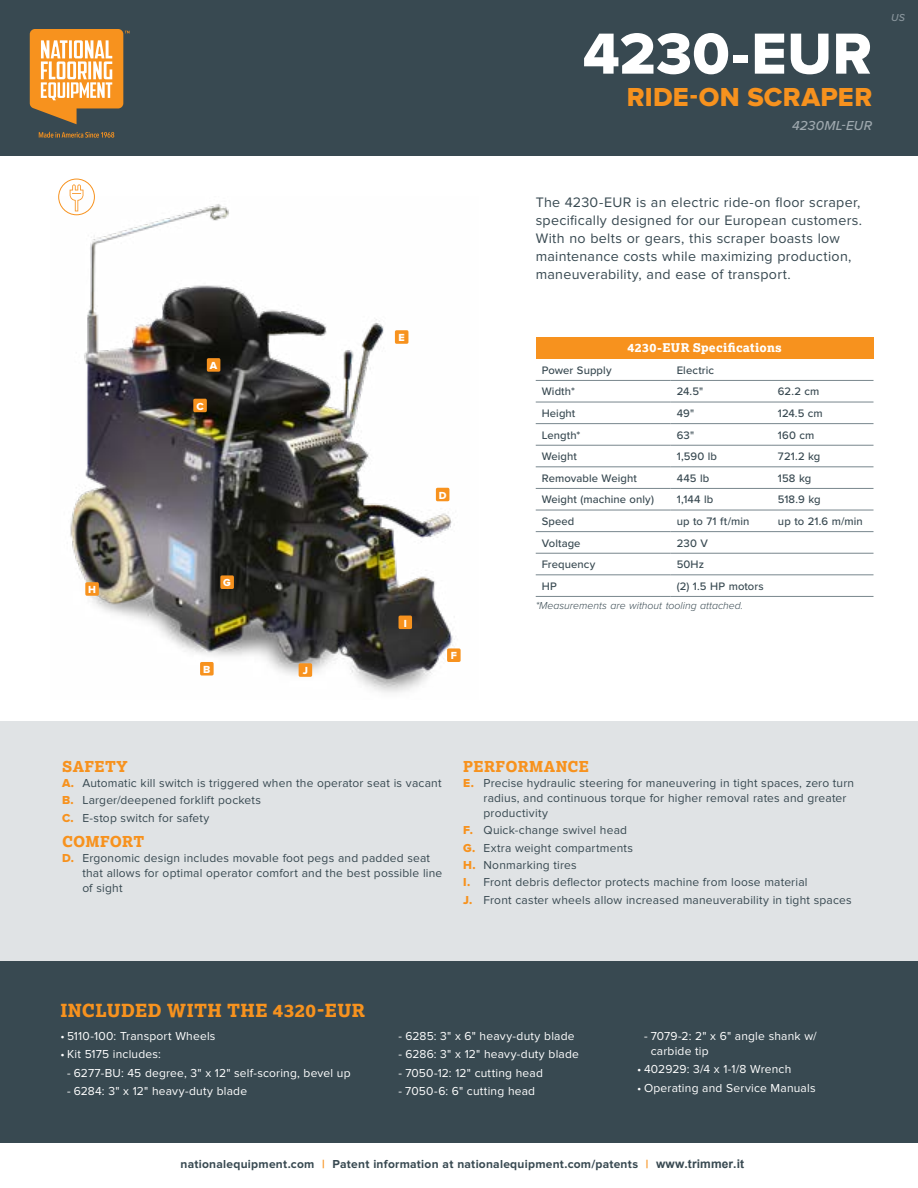
<style>
.page{position:relative;width:918px;height:1188px;background:#fff}
.page>*{position:absolute;margin:0;border:0;box-sizing:border-box;transform-origin:0 0}
.t1{font:60px "Proxima Nova Extrabld";letter-spacing:.005em;color:#fff}
.t2{font:27px "Proxima Nova Extrabld";letter-spacing:.01em;color:#f7921e}
.t3{font:800 18px "Lexia";letter-spacing:.025em;color:#f7921e}
.t4{font:800 15px "Lexia";letter-spacing:.02em;color:#f7921e}
.t5{font:14.25px/18px "Proxima Nova";letter-spacing:.02em;color:#384951}
.t6{font:italic 500 13.5px "Proxima Nova";letter-spacing:.025em;color:#9ea8ae}
.t7{font:12px/17.4px "Proxima Nova";letter-spacing:.015em;color:#384951}
.t8{font:12px/15px "Proxima Nova";letter-spacing:.015em;color:#fff}
.t9{font:700 12px "Proxima Nova";letter-spacing:.02em;color:#384951}
.t10{font:800 12px "Lexia";letter-spacing:.025em;color:#fff}
.t11{font:500 11.25px "Proxima Nova";letter-spacing:.005em;color:#384951}
.t12{font:10.65px "Proxima Nova Extrabld";color:#fff}
.t13{font:italic 300 10.5px "Proxima Nova";color:#384951}
.t14{font:italic 500 10.5px "Proxima Nova";color:#8a969d}
.s1{font-family:"Proxima Nova Extrabld";color:#f7921e}
.s2{color:#f7921e}
.s3{font-family:"Arial"}
</style>
<div class="page">
<div style="left:0;top:0;width:918px;height:156px;background:#384951"></div>
<div style="left:0;top:722px;width:918px;height:391px;background:#e0e3e5"></div>
<div style="left:0;top:961px;width:918px;height:182px;background:#384951"></div>
<svg style="left:39px;top:132px;width:75px;height:6px"></svg>
<svg style="left:30px;top:29px;width:100px;height:95px"></svg>
<img style="left:70px;top:204px;width:383px;height:489px">
<div style="left:207px;top:358px;width:13px;height:14px;background:#f7921e;border-radius:2px"></div>
<div style="left:200px;top:662px;width:14px;height:14px;background:#f7921e;border-radius:2px"></div>
<div style="left:193px;top:399px;width:14px;height:13px;background:#f7921e;border-radius:2px"></div>
<div style="left:447px;top:648px;width:14px;height:14px;background:#f7921e;border-radius:2px"></div>
<div style="left:436px;top:488px;width:13px;height:13px;background:#f7921e;border-radius:2px"></div>
<div style="left:220px;top:575px;width:14px;height:14px;background:#f7921e;border-radius:2px"></div>
<div style="left:85px;top:582px;width:14px;height:14px;background:#f7921e;border-radius:2px"></div>
<div style="left:399px;top:616px;width:13px;height:13px;background:#f7921e;border-radius:2px"></div>
<div style="left:299px;top:663px;width:13px;height:14px;background:#f7921e;border-radius:2px"></div>
<div style="left:395px;top:330px;width:13px;height:14px;background:#f7921e;border-radius:2px"></div>
<div style="left:536px;top:337px;width:338px;height:22px;background:#f7921e"></div>
<hr style="left:536px;top:402px;width:135px;height:1px;background:#78868d">
<hr style="left:671px;top:402px;width:101px;height:1px;background:#78868d">
<hr style="left:772px;top:402px;width:102px;height:1px;background:#78868d">
<hr style="left:536px;top:423px;width:135px;height:1px;background:#78868d">
<hr style="left:671px;top:423px;width:101px;height:1px;background:#78868d">
<hr style="left:772px;top:423px;width:102px;height:1px;background:#78868d">
<hr style="left:536px;top:445px;width:135px;height:1px;background:#78868d">
<hr style="left:671px;top:445px;width:101px;height:1px;background:#78868d">
<hr style="left:772px;top:445px;width:102px;height:1px;background:#78868d">
<hr style="left:536px;top:467px;width:135px;height:1px;background:#78868d">
<hr style="left:671px;top:467px;width:101px;height:1px;background:#78868d">
<hr style="left:772px;top:467px;width:102px;height:1px;background:#78868d">
<hr style="left:536px;top:488px;width:135px;height:1px;background:#78868d">
<hr style="left:671px;top:488px;width:101px;height:1px;background:#78868d">
<hr style="left:772px;top:488px;width:102px;height:1px;background:#78868d">
<hr style="left:536px;top:510px;width:135px;height:1px;background:#78868d">
<hr style="left:671px;top:510px;width:101px;height:1px;background:#78868d">
<hr style="left:772px;top:510px;width:102px;height:1px;background:#78868d">
<hr style="left:536px;top:531px;width:135px;height:1px;background:#78868d">
<hr style="left:671px;top:531px;width:101px;height:1px;background:#78868d">
<hr style="left:772px;top:531px;width:102px;height:1px;background:#78868d">
<hr style="left:536px;top:553px;width:135px;height:1px;background:#78868d">
<hr style="left:671px;top:553px;width:101px;height:1px;background:#78868d">
<hr style="left:772px;top:553px;width:102px;height:1px;background:#78868d">
<hr style="left:536px;top:575px;width:135px;height:1px;background:#78868d">
<hr style="left:671px;top:575px;width:101px;height:1px;background:#78868d">
<hr style="left:772px;top:575px;width:102px;height:1px;background:#78868d">
<hr style="left:536px;top:596px;width:135px;height:1px;background:#78868d">
<hr style="left:671px;top:596px;width:101px;height:1px;background:#78868d">
<hr style="left:772px;top:596px;width:102px;height:1px;background:#78868d">
<hr style="left:536px;top:380px;width:135px;height:1px;background:#78868d">
<hr style="left:671px;top:380px;width:101px;height:1px;background:#78868d">
<hr style="left:772px;top:380px;width:102px;height:1px;background:#78868d">
<svg style="left:58px;top:179px;width:37px;height:36px"></svg>
<p class="t12" style="left:88px;top:583px;width:9px">H</p>
<p class="t12" style="left:210px;top:359px;width:9px">A</p>
<p class="t12" style="left:196px;top:400px;width:9px">C</p>
<p class="t12" style="left:223px;top:577px;width:9px">G</p>
<p class="t12" style="left:203px;top:663px;width:9px">B</p>
<p class="t12" style="left:303px;top:665px;width:7px">J</p>
<p class="t12" style="left:399px;top:332px;width:8px">E</p>
<p class="t12" style="left:439px;top:489px;width:9px">D</p>
<p class="t12" style="left:404px;top:617px;width:5px">I</p>
<p class="t12" style="left:451px;top:650px;width:8px">F</p>
<h1 class="t1" style="left:583px;top:19px;width:291px">4230-EUR</h1>
<h2 class="t2" style="left:627px;top:82px;width:247px">RIDE-ON SCRAPER</h2>
<p class="t6" style="left:792px;top:117px;width:82px">4230ML-EUR</p>
<p class="t14" style="left:891px;top:11px;width:15px">US</p>
<p class="t5" style="left:536px;top:193px;width:328px">The 4230-EUR is an electric ride-on floor scraper, specifically designed for our European customers.<br>With no belts or gears, this scraper boasts low maintenance costs while maximizing production, maneuverability, and ease of transport.</p>
<p class="t10" style="left:627px;top:340px;width:156px">4230-EUR Specifications</p>
<p class="t11" style="left:542px;top:363px;width:71px">Power Supply</p>
<p class="t11" style="left:677px;top:363px;width:39px">Electric</p>
<p class="t11" style="left:542px;top:385px;width:35px">Width*</p>
<p class="t11" style="left:677px;top:385px;width:28px">24.5"</p>
<p class="t11" style="left:778px;top:385px;width:43px">62.2 cm</p>
<p class="t11" style="left:542px;top:406px;width:35px">Height</p>
<p class="t11" style="left:677px;top:406px;width:19px">49"</p>
<p class="t11" style="left:778px;top:406px;width:46px">124.5 cm</p>
<p class="t11" style="left:542px;top:428px;width:40px">Length*</p>
<p class="t11" style="left:677px;top:428px;width:19px">63"</p>
<p class="t11" style="left:778px;top:428px;width:38px">160 cm</p>
<p class="t11" style="left:542px;top:450px;width:37px">Weight</p>
<p class="t11" style="left:677px;top:450px;width:42px">1,590 lb</p>
<p class="t11" style="left:778px;top:450px;width:44px">721.2 kg</p>
<p class="t11" style="left:542px;top:471px;width:97px">Removable Weight</p>
<p class="t11" style="left:677px;top:471px;width:34px">445 lb</p>
<p class="t11" style="left:778px;top:471px;width:35px">158 kg</p>
<p class="t11" style="left:542px;top:493px;width:114px">Weight (machine only)</p>
<p class="t11" style="left:677px;top:493px;width:38px">1,144 lb</p>
<p class="t11" style="left:778px;top:493px;width:44px">518.9 kg</p>
<p class="t11" style="left:542px;top:514px;width:34px">Speed</p>
<p class="t11" style="left:677px;top:514px;width:74px">up to 71 ft/min</p>
<p class="t11" style="left:778px;top:514px;width:86px">up to 21.6 m/min</p>
<p class="t11" style="left:542px;top:536px;width:40px">Voltage</p>
<p class="t11" style="left:677px;top:536px;width:33px">230 V</p>
<p class="t11" style="left:542px;top:558px;width:55px">Frequency</p>
<p class="t11" style="left:677px;top:558px;width:29px">50Hz</p>
<p class="t11" style="left:542px;top:579px;width:17px">HP</p>
<p class="t11" style="left:677px;top:579px;width:88px">(2) 1.5 HP motors</p>
<p class="t13" style="left:536px;top:600px;width:209px">*Measurements are without tooling attached.</p>
<p class="t4" style="left:62px;top:757px;width:67px">SAFETY</p>
<p class="t7" style="left:62px;top:774px;width:381px"><span class="s1">A.</span> Automatic kill switch is triggered when the operator seat is vacant<br><span class="s1">B.</span> Larger/deepened forklift pockets<br><span class="s1">C.</span> E-stop switch for safety</p>
<p class="t4" style="left:62px;top:831px;width:84px">COMFORT</p>
<p class="t7" style="left:82px;top:850px;width:362px;line-height:15px;text-indent:-20px"><span class="s1">D.</span> Ergonomic design includes movable foot pegs and padded seat that allows for optimal operator comfort and the best possible line of sight</p>
<p class="t4" style="left:463px;top:757px;width:127px">PERFORMANCE</p>
<p class="t7" style="left:484px;top:775px;width:372px;line-height:15px;text-indent:-20px"><span class="s1">E.</span> Precise hydraulic steering for maneuvering in tight spaces, zero turn radius, and continuous torque for higher removal rates and greater productivity</p>
<p class="t7" style="left:463px;top:822px;width:390px"><span class="s1">F.</span> Quick-change swivel head<br><span class="s1">G.</span> Extra weight compartments<br><span class="s1">H.</span> Nonmarking tires<br><span class="s1">I.</span> Front debris deflector protects machine from loose material<br><span class="s1">J.</span> Front caster wheels allow increased maneuverability in tight spaces</p>
<h3 class="t3" style="left:60px;top:998px;width:306px">INCLUDED WITH THE 4320-EUR</h3>
<p class="t8" style="left:60px;top:1028px;width:157px">• 5110-100: Transport Wheels</p>
<p class="t8" style="left:60px;top:1047px;width:102px">• Kit 5175 includes:</p>
<p class="t8" style="left:67px;top:1065px;width:285px">- 6277-BU: 45 degree, 3" x 12" self-scoring, bevel up</p>
<p class="t8" style="left:67px;top:1084px;width:182px">- 6284: 3" x 12" heavy-duty blade</p>
<p class="t8" style="left:399px;top:1028px;width:178px">- 6285: 3" x 6" heavy-duty blade</p>
<p class="t8" style="left:399px;top:1047px;width:182px">- 6286: 3" x 12" heavy-duty blade</p>
<p class="t8" style="left:399px;top:1065px;width:146px">- 7050-12: 12" cutting head</p>
<p class="t8" style="left:399px;top:1084px;width:138px">- 7050-6: 6" cutting head</p>
<p class="t8" style="left:651px;top:1028px;width:168px;text-indent:-7px">- 7079-2: 2" x 6" angle shank w/ carbide tip</p>
<p class="t8" style="left:637px;top:1062px;width:156px">• 402929: 3/4 x 1-1/8 Wrench</p>
<p class="t8" style="left:637px;top:1080px;width:180px">• Operating and Service Manuals</p>
<p class="t9" style="left:181px;top:1157px;width:565px">nationalequipment.com <span class="s2">|</span> Patent information at nationalequipment.com/patents <span class="s2">|</span> <span class="s3">www.trimmer.it</span></p>
</div>
